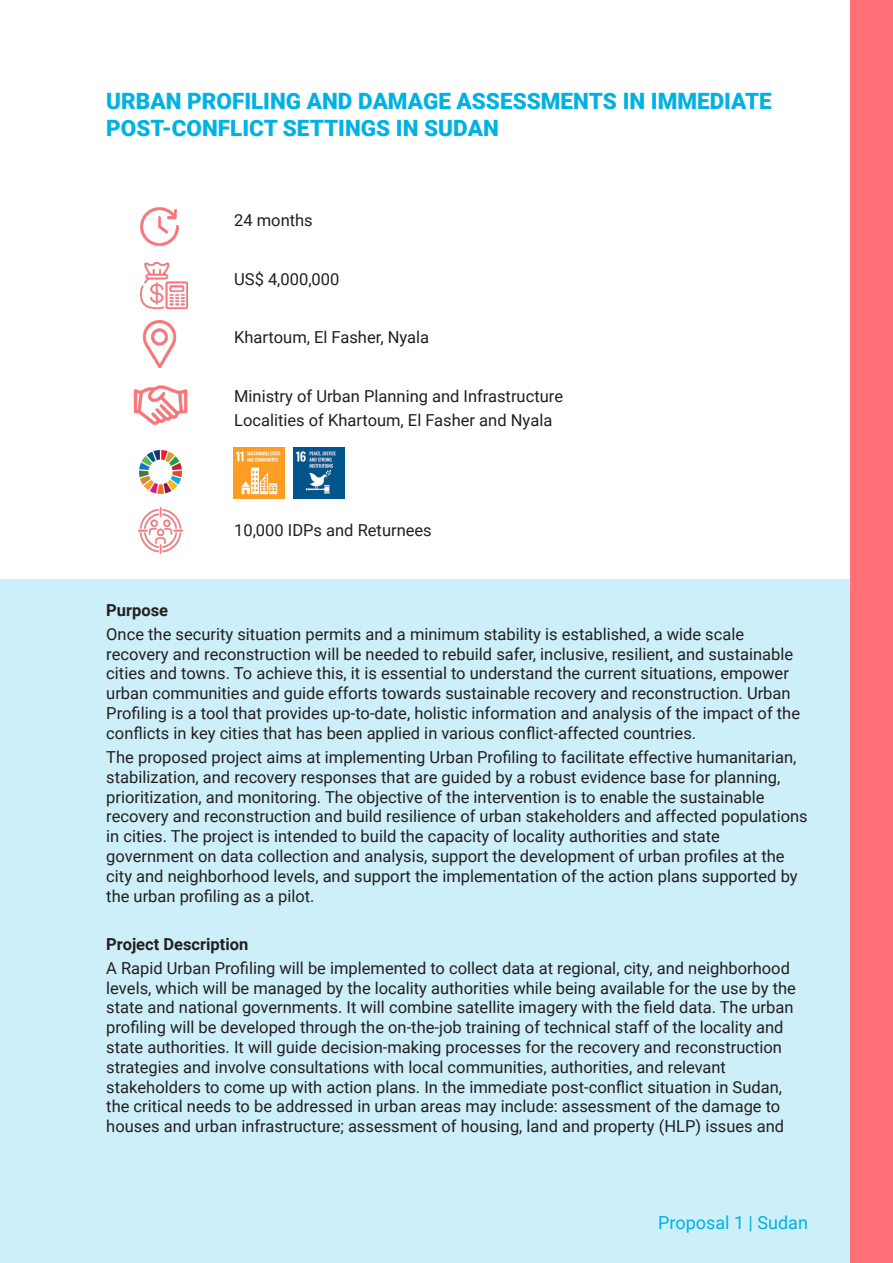
<style>
.page{position:relative;width:893px;height:1263px;background:#fff}
.page>*{position:absolute;margin:0;border:0;box-sizing:border-box;transform-origin:0 0}
.Sub-Sub-Subtitles-4{font:900 22.5px/27px "Roboto";color:#00b2e2}
.t1{font:18px "Roboto";color:#00b2e2}
.Sub-Sub-Subtitles-4-2{font:16.5px/19.8px "Roboto";color:#231f20}
.Body_11{font:16.5px/19.8px "Roboto";color:#231f20}
.Sub-Sub-Subtitles-4-3{font:700 16.5px "Roboto";color:#231f20}
</style>
<div class="page">
<div style="left:0;top:579px;width:893px;height:684px;background:#cdeff9"></div>
<div style="left:850px;top:0;width:43px;height:1263px;background:#ff7177"></div>
<img style="left:140px;top:207px;width:39px;height:40px">
<img style="left:140px;top:262px;width:47px;height:46px">
<img style="left:142px;top:321px;width:35px;height:46px">
<img style="left:133px;top:385px;width:55px;height:40px">
<img style="left:139px;top:450px;width:44px;height:44px">
<img style="left:138px;top:507px;width:45px;height:47px">
<img style="left:234px;top:448px;width:51px;height:51px">
<img style="left:293px;top:448px;width:51px;height:51px">
<hr style="left:892px;top:0;width:1px;height:1263px;background:#cdeff9">
<p class="Sub-Sub-Subtitles-4" style="left:106px;top:86px;width:667px">URBAN PROFILING AND DAMAGE ASSESSMENTS IN IMMEDIATE<br>POST-CONFLICT SETTINGS IN SUDAN</p>
<p class="Sub-Sub-Subtitles-4-2" style="left:234px;top:210px;width:80px">24 months</p>
<p class="Sub-Sub-Subtitles-4-2" style="left:234px;top:268px;width:107px">US$ 4,000,000</p>
<p class="Sub-Sub-Subtitles-4-2" style="left:234px;top:327px;width:196px">Khartoum, El Fasher, Nyala</p>
<p class="Sub-Sub-Subtitles-4-2" style="left:234px;top:385px;width:330px">Ministry of Urban Planning and Infrastructure</p>
<p class="Sub-Sub-Subtitles-4-2" style="left:234px;top:409px;width:320px">Localities of Khartoum, El Fasher and Nyala</p>
<p class="Sub-Sub-Subtitles-4-2" style="left:234px;top:519px;width:199px">10,000 IDPs and Returnees</p>
<p class="Sub-Sub-Subtitles-4-3" style="left:106px;top:598px;width:63px">Purpose</p>
<p class="Sub-Sub-Subtitles-4-2" style="left:106px;top:623px;width:695px">Once the security situation permits and a minimum stability is established, a wide scale recovery and reconstruction will be needed to rebuild safer, inclusive, resilient, and sustainable cities and towns. To achieve this, it is essential to understand the current situations, empower urban communities and guide efforts towards sustainable recovery and reconstruction. Urban Profiling is a tool that provides up-to-date, holistic information and analysis of the impact of the conflicts in key cities that has been applied in various conflict-affected countries.</p>
<p class="Sub-Sub-Subtitles-4-2" style="left:106px;top:746px;width:703px">The proposed project aims at implementing Urban Profiling to facilitate effective humanitarian, stabilization, and recovery responses that are guided by a robust evidence base for planning, prioritization, and monitoring. The objective of the intervention is to enable the sustainable recovery and reconstruction and build resilience of urban stakeholders and affected populations in cities. The project is intended to build the capacity of locality authorities and state government on data collection and analysis, support the development of urban profiles at the city and neighborhood levels, and support the implementation of the action plans supported by the urban profiling as a pilot.</p>
<p class="Sub-Sub-Subtitles-4-3" style="left:106px;top:932px;width:144px">Project Description</p>
<p class="Body_11" style="left:106px;top:957px;width:691px">A Rapid Urban Profiling will be implemented to collect data at regional, city, and neighborhood levels, which will be managed by the locality authorities while being available for the use by the state and national governments. It will combine satellite imagery with the field data. The urban profiling will be developed through the on-the-job training of technical staff of the locality and state authorities. It will guide decision-making processes for the recovery and reconstruction strategies and involve consultations with local communities, authorities, and relevant stakeholders to come up with action plans. In the immediate post-conflict situation in Sudan, the critical needs to be addressed in urban areas may include: assessment of the damage to houses and urban infrastructure; assessment of housing, land and property (HLP) issues and</p>
<p class="t1" style="left:658px;top:1210px;width:151px">Proposal 1 | Sudan</p>
</div>
